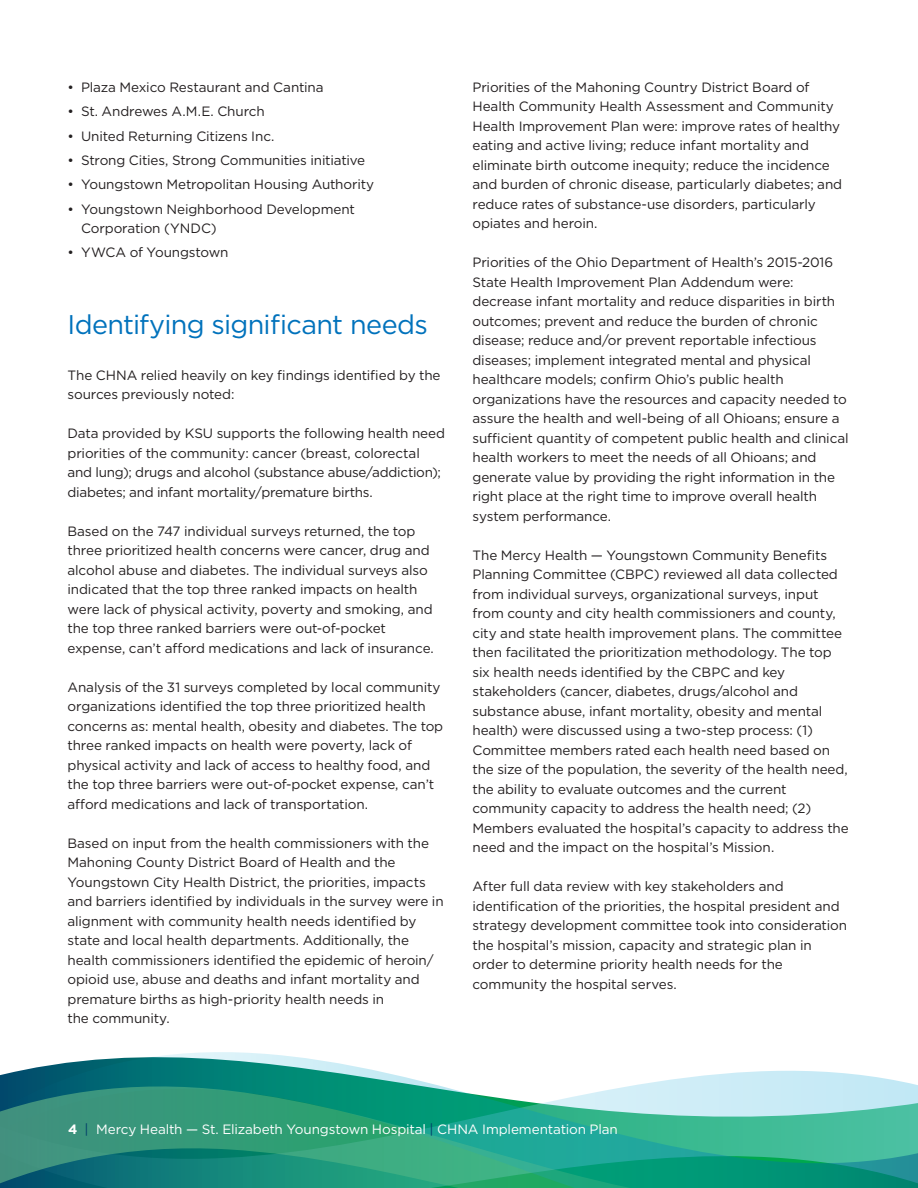
<style>
.page{position:relative;width:918px;height:1188px;background:#fff}
.page>*{position:absolute;margin:0;border:0;box-sizing:border-box;transform-origin:0 0}
._18_pt__blue_headlin{font:27px "Gotham";letter-spacing:-.025em;color:#0072bc}
.BODY_-_left_just{font:13.5px/19.5px "Gotham";letter-spacing:-.01em;color:#231f20}
.BULLET_BODY_COPY{font:13.5px/19.5px "Gotham";letter-spacing:-.01em;color:#231f20}
.t1{font:13.5px "Gotham";letter-spacing:-.01em;color:#fff}
.s1{font-weight:700}
.s2{color:#003d69}
</style>
<div class="page">
<svg style="left:0;top:1052px;width:917px;height:33px"></svg>
<svg style="left:0;top:1085px;width:918px;height:103px;background:#3aa68f"></svg>
<p class="BULLET_BODY_COPY" style="left:68px;top:77px;width:258px">• Plaza Mexico Restaurant and Cantina</p>
<p class="BULLET_BODY_COPY" style="left:68px;top:101px;width:199px">• St. Andrewes A.M.E. Church</p>
<p class="BULLET_BODY_COPY" style="left:68px;top:126px;width:208px">• United Returning Citizens Inc.</p>
<p class="BULLET_BODY_COPY" style="left:68px;top:150px;width:299px">• Strong Cities, Strong Communities initiative</p>
<p class="BULLET_BODY_COPY" style="left:68px;top:174px;width:308px">• Youngstown Metropolitan Housing Authority</p>
<p class="BULLET_BODY_COPY" style="left:81px;top:199px;width:276px;text-indent:-14px">• Youngstown Neighborhood Development<br>Corporation (YNDC)</p>
<p class="BULLET_BODY_COPY" style="left:68px;top:243px;width:163px">• YWCA of Youngstown</p>
<p class="_18_pt__blue_headlin" style="left:68px;top:307px;width:362px">Identifying significant needs</p>
<p class="BODY_-_left_just" style="left:68px;top:365px;width:375px">The CHNA relied heavily on key findings identified by the sources previously noted:</p>
<p class="BODY_-_left_just" style="left:68px;top:424px;width:379px">Data provided by KSU supports the following health need priorities of the community: cancer (breast, colorectal and lung); drugs and alcohol (substance abuse/addiction); diabetes; and infant mortality/premature births.</p>
<p class="BODY_-_left_just" style="left:68px;top:521px;width:368px">Based on the 747 individual surveys returned, the top three prioritized health concerns were cancer, drug and alcohol abuse and diabetes. The individual surveys also indicated that the top three ranked impacts on health were lack of physical activity, poverty and smoking, and the top three ranked barriers were out-of-pocket expense, can’t afford medications and lack of insurance.</p>
<p class="BODY_-_left_just" style="left:68px;top:677px;width:377px">Analysis of the 31 surveys completed by local community organizations identified the top three prioritized health concerns as: mental health, obesity and diabetes. The top three ranked impacts on health were poverty, lack of physical activity and lack of access to healthy food, and the top three barriers were out-of-pocket expense, can’t afford medications and lack of transportation.</p>
<p class="BODY_-_left_just" style="left:68px;top:833px;width:378px">Based on input from the health commissioners with the Mahoning County District Board of Health and the Youngstown City Health District, the priorities, impacts and barriers identified by individuals in the survey were in alignment with community health needs identified by state and local health departments. Additionally, the health commissioners identified the epidemic of heroin/ opioid use, abuse and deaths and infant mortality and premature births as high-priority health needs in<br>the community.</p>
<p class="BODY_-_left_just" style="left:472px;top:77px;width:371px">Priorities of the Mahoning Country District Board of Health Community Health Assessment and Community Health Improvement Plan were: improve rates of healthy eating and active living; reduce infant mortality and eliminate birth outcome inequity; reduce the incidence and burden of chronic disease, particularly diabetes; and reduce rates of substance-use disorders, particularly opiates and heroin.</p>
<p class="BODY_-_left_just" style="left:472px;top:252px;width:378px">Priorities of the Ohio Department of Health’s 2015-2016<br>State Health Improvement Plan Addendum were: decrease infant mortality and reduce disparities in birth outcomes; prevent and reduce the burden of chronic disease; reduce and/or prevent reportable infectious diseases; implement integrated mental and physical healthcare models; confirm Ohio’s public health organizations have the resources and capacity needed to assure the health and well-being of all Ohioans; ensure a sufficient quantity of competent public health and clinical health workers to meet the needs of all Ohioans; and generate value by providing the right information in the right place at the right time to improve overall health system performance.</p>
<p class="BODY_-_left_just" style="left:472px;top:545px;width:378px">The Mercy Health — Youngstown Community Benefits Planning Committee (CBPC) reviewed all data collected from individual surveys, organizational surveys, input from county and city health commissioners and county, city and state health improvement plans. The committee then facilitated the prioritization methodology. The top six health needs identified by the CBPC and key stakeholders (cancer, diabetes, drugs/alcohol and substance abuse, infant mortality, obesity and mental health) were discussed using a two-step process: (1)<br>Committee members rated each health need based on the size of the population, the severity of the health need, the ability to evaluate outcomes and the current community capacity to address the health need; (2)<br>Members evaluated the hospital’s capacity to address the need and the impact on the hospital’s Mission.</p>
<p class="BODY_-_left_just" style="left:472px;top:876px;width:376px">After full data review with key stakeholders and identification of the priorities, the hospital president and strategy development committee took into consideration the hospital’s mission, capacity and strategic plan in order to determine priority health needs for the community the hospital serves.</p>
<p class="t1" style="left:68px;top:1120px;width:551px"><span class="s1">4</span> <span class="s2">|</span> Mercy Health — St. Elizabeth Youngstown Hospital <span class="s2">|</span> CHNA Implementation Plan</p>
</div>
